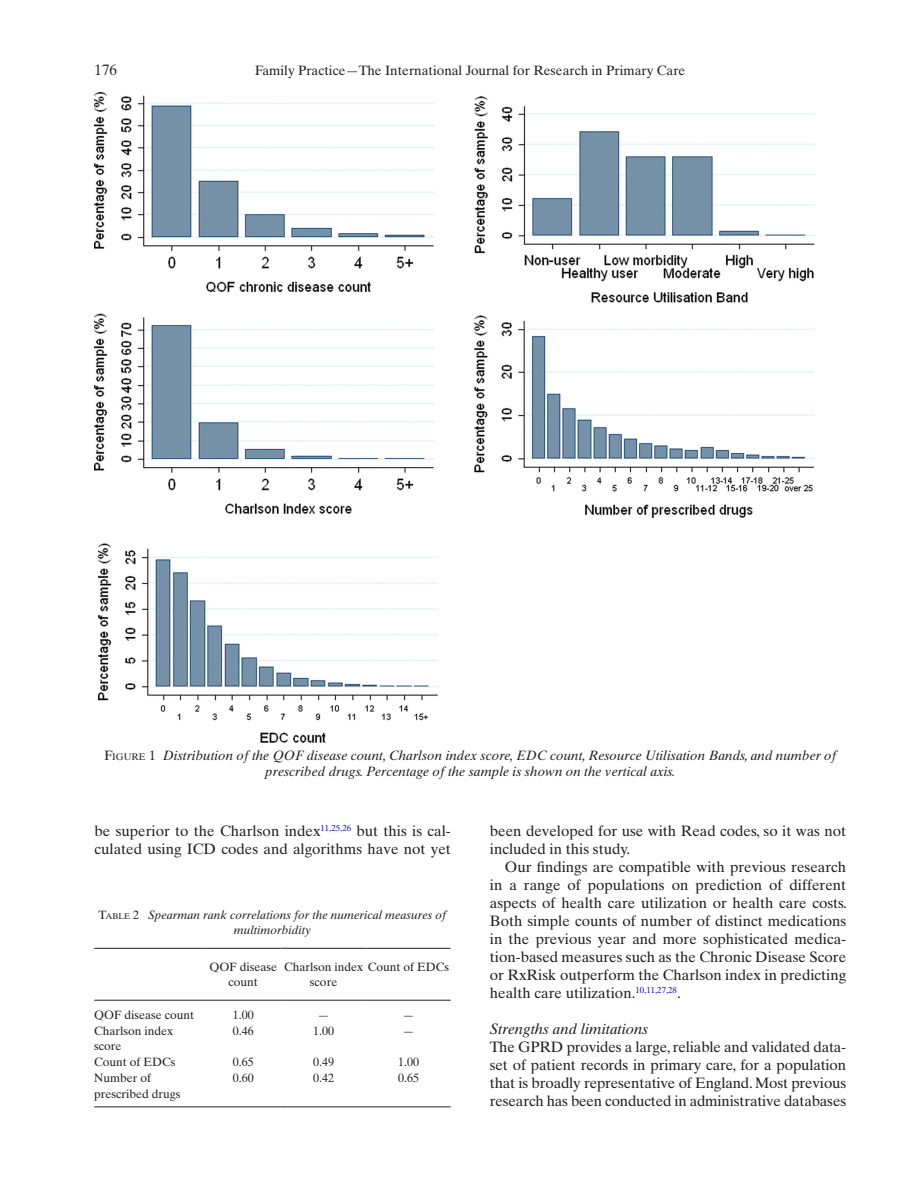
<style>
.page{position:relative;width:919px;height:1187px;background:#fff}
.page>*{position:absolute;margin:0;border:0;box-sizing:border-box;transform-origin:0 0}
.t1{font:15px/18px "Times Ten";color:#231f20}
.t2{font:italic 15px "Times Ten";color:#231f20}
.t3{font:italic 13.5px/16.5px "Times Ten";color:#231f20;text-align:center}
.t4{font:13.5px "Times Ten";color:#231f20}
.t5{font:12px/15px "Times Ten";color:#231f20}
.t6{font:italic 12px/15px "Times Ten";color:#231f20;text-align:center}
.s1{font-style:normal}
.s2{font-style:normal;font-size:9.45px}
.s3{font-style:normal;font-size:8.4px}
</style>
<div class="page">
<hr style="left:94px;top:947px;width:112px;height:1px;background:#231f20">
<hr style="left:206px;top:947px;width:74px;height:1px;background:#231f20">
<hr style="left:280px;top:947px;width:86px;height:1px;background:#231f20">
<hr style="left:366px;top:947px;width:84px;height:1px;background:#231f20">
<hr style="left:94px;top:999px;width:112px;height:1px;background:#231f20">
<hr style="left:206px;top:999px;width:74px;height:1px;background:#231f20">
<hr style="left:280px;top:999px;width:86px;height:1px;background:#231f20">
<hr style="left:366px;top:999px;width:84px;height:1px;background:#231f20">
<hr style="left:94px;top:1106px;width:112px;height:1px;background:#231f20">
<hr style="left:206px;top:1106px;width:74px;height:1px;background:#231f20">
<hr style="left:280px;top:1106px;width:86px;height:1px;background:#231f20">
<hr style="left:366px;top:1106px;width:84px;height:1px;background:#231f20">
<img style="left:94px;top:93px;width:720px;height:650px">
<p class="t1" style="left:94px;top:61px;width:24px">176</p>
<p class="t4" style="left:255px;top:62px;width:431px">Family Practice—The International Journal for Research in Primary Care</p>
<p class="t3" style="left:104px;top:746px;width:733px"><span class="s1">F</span><span class="s2">IGURE</span> <span class="s1">1</span> Distribution of the QOF disease count, Charlson index score, EDC count, Resource Utilisation Bands, and number of prescribed drugs. Percentage of the sample is shown on the vertical axis.</p>
<p class="t1" style="left:94px;top:822px;width:358px">be superior to the Charlson index<sup>11</sup><sup>,</sup><sup>25</sup><sup>,</sup><sup>26</sup> but this is cal&shy;culated using ICD codes and algorithms have not yet</p>
<p class="t1" style="left:490px;top:822px;width:358px">been developed for use with Read codes, so it was not included in this study.</p>
<p class="t1" style="left:490px;top:858px;width:358px;text-align:justify;text-indent:15px">Our findings are compatible with previous research in a range of populations on prediction of different aspects of health care utilization or health care costs.<br>Both simple counts of number of distinct medications in the previous year and more sophisticated medica&shy;tion-based measures such as the Chronic Disease Score or RxRisk outperform the Charlson index in predicting health care utilization.<sup>10</sup><sup>,</sup><sup>11</sup><sup>,</sup><sup>27</sup><sup>,</sup><sup>28</sup>.</p>
<p class="t2" style="left:490px;top:1020px;width:160px">Strengths and limitations</p>
<p class="t1" style="left:490px;top:1038px;width:358px;text-align:justify">The GPRD provides a large, reliable and validated data&shy;set of patient records in primary care, for a population that is broadly representative of England. Most previous research has been conducted in administrative databases</p>
<p class="t6" style="left:99px;top:907px;width:349px"><span class="s1">T</span><span class="s3">ABLE</span> <span class="s1">2</span> Spearman rank correlations for the numerical measures of multimorbidity</p>
<p class="t5" style="left:209px;top:959px;width:69px;text-align:center">QOF disease count</p>
<p class="t5" style="left:310px;top:959px;width:141px;text-indent:-26px">Charlson index Count of EDCs score</p>
<p class="t5" style="left:94px;top:1006px;width:102px">QOF disease count</p>
<p class="t5" style="left:233px;top:1006px;width:22px">1.00</p>
<p class="t5" style="left:317px;top:1006px;width:13px">—</p>
<p class="t5" style="left:402px;top:1006px;width:13px">—</p>
<p class="t5" style="left:94px;top:1023px;width:81px">Charlson index score</p>
<p class="t5" style="left:233px;top:1023px;width:22px">0.46</p>
<p class="t5" style="left:313px;top:1023px;width:22px">1.00</p>
<p class="t5" style="left:402px;top:1023px;width:13px">—</p>
<p class="t5" style="left:94px;top:1054px;width:83px">Count of EDCs</p>
<p class="t5" style="left:233px;top:1054px;width:22px">0.65</p>
<p class="t5" style="left:313px;top:1054px;width:22px">0.49</p>
<p class="t5" style="left:398px;top:1054px;width:22px">1.00</p>
<p class="t5" style="left:94px;top:1070px;width:88px">Number of prescribed drugs</p>
<p class="t5" style="left:233px;top:1070px;width:22px">0.60</p>
<p class="t5" style="left:313px;top:1070px;width:22px">0.42</p>
<p class="t5" style="left:398px;top:1070px;width:22px">0.65</p>
</div>
